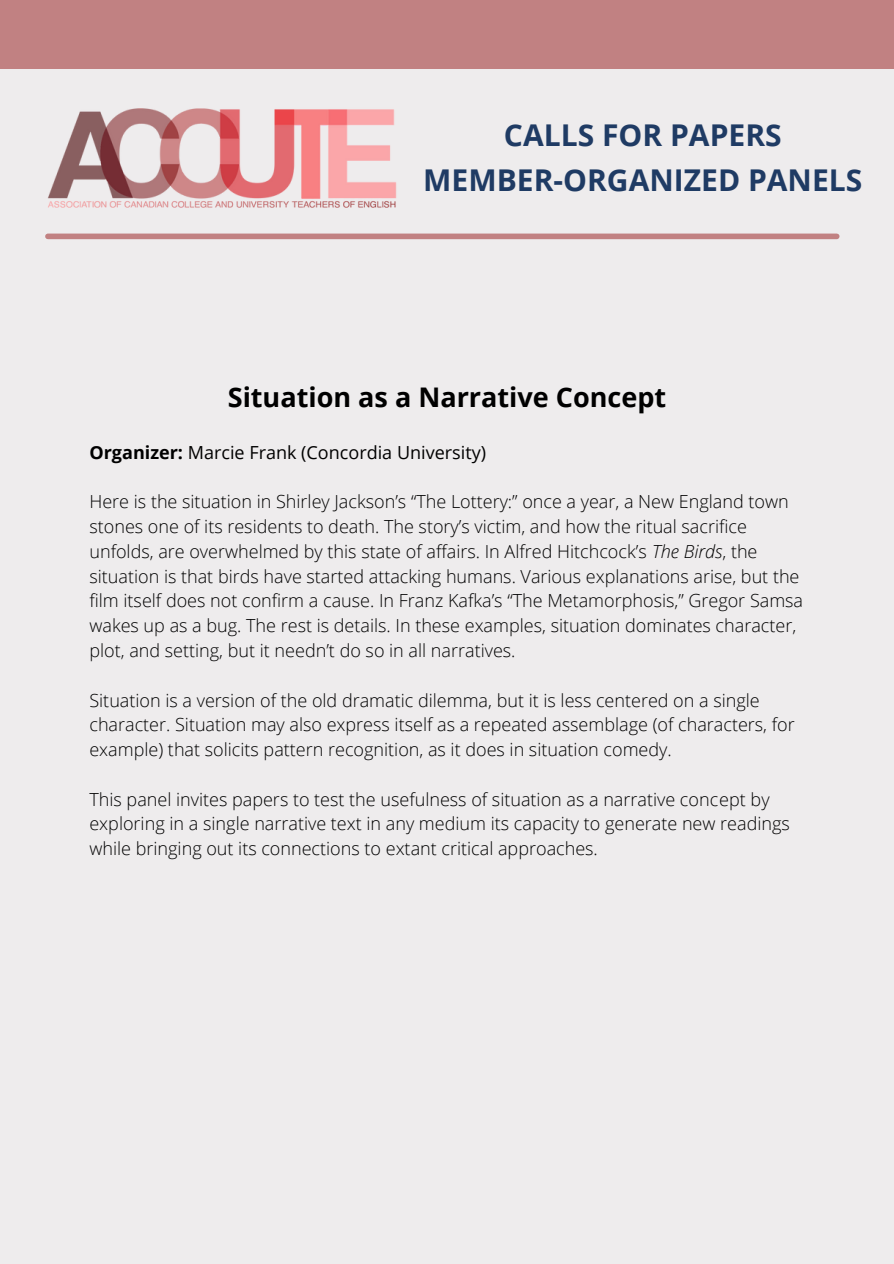
<style>
.page{position:relative;width:894px;height:1264px;background:#fff}
.page>*{position:absolute;margin:0;border:0;box-sizing:border-box;transform-origin:0 0}
.t1{font:700 30px "Open Sans";color:#1f3b64}
.t2{font:700 27px "Open Sans";color:#000}
.t3{font:300 18px/24.8px "Open Sans";color:#000}
.t4{font:18px "Open Sans";color:#000}
.s1{font-weight:700}
.s2{font-style:italic}
</style>
<div class="page">
<div style="left:0;top:0;width:893px;height:1263px;background:#eeeced"></div>
<div style="left:0;top:0;width:893px;height:69px;background:#c18182"></div>
<img style="left:48px;top:108px;width:349px;height:100px">
<div style="left:48px;top:233px;width:788px;height:6px;background:#c18182"></div>
<p class="t1" style="left:504px;top:114px;width:279px">CALLS FOR PAPERS</p>
<p class="t1" style="left:423px;top:159px;width:440px">MEMBER-ORGANIZED PANELS</p>
<p class="t2" style="left:228px;top:378px;width:440px">Situation as a Narrative Concept</p>
<p class="t4" style="left:89px;top:439px;width:398px"><span class="s1">Organizer:</span> Marcie Frank (Concordia University)</p>
<p class="t3" style="left:89px;top:489px;width:715px">Here is the situation in Shirley Jackson’s “The Lottery:” once a year, a New England town stones one of its residents to death. The story’s victim, and how the ritual sacrifice unfolds, are overwhelmed by this state of affairs. In Alfred Hitchcock’s <span class="s2">The Birds</span>, the situation is that birds have started attacking humans. Various explanations arise, but the film itself does not confirm a cause. In Franz Kafka’s “The Metamorphosis,” Gregor Samsa wakes up as a bug. The rest is details. In these examples, situation dominates character, plot, and setting, but it needn’t do so in all narratives.</p>
<p class="t3" style="left:89px;top:687px;width:706px">Situation is a version of the old dramatic dilemma, but it is less centered on a single character. Situation may also express itself as a repeated assemblage (of characters, for example) that solicits pattern recognition, as it does in situation comedy.</p>
<p class="t3" style="left:89px;top:786px;width:701px">This panel invites papers to test the usefulness of situation as a narrative concept by exploring in a single narrative text in any medium its capacity to generate new readings while bringing out its connections to extant critical approaches.</p>
</div>
